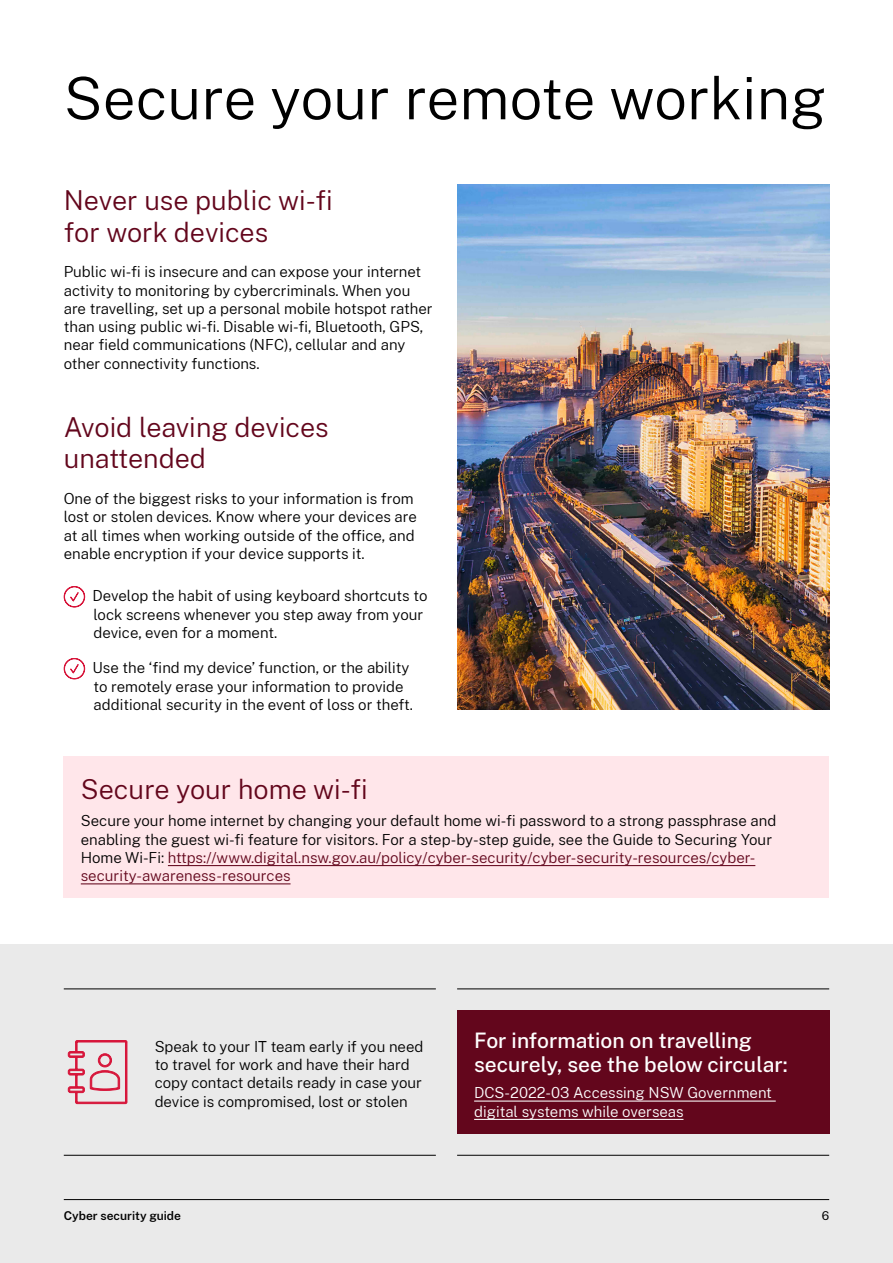
<style>
.page{position:relative;width:893px;height:1263px;background:#fff}
.page>*{position:absolute;margin:0;border:0;box-sizing:border-box;transform-origin:0 0}
.t1{font:300 58.5px "Public Sans";color:#000}
.t2{font:300 27px/31.5px "Public Sans";color:#63061c}
.t3{font:500 21px/24px "Public Sans";color:#fff}
.t4{font:300 15px/18.3px "Public Sans";color:#000}
.t5{font:300 15px/18.3px "Public Sans";color:#fff}
.t6{font:600 12px "Public Sans";color:#000}
.t7{font:12px "Public Sans";color:#000}
.s1{color:#63061c}
</style>
<div class="page">
<div style="left:0;top:945px;width:893px;height:318px;background:#eaeaea"></div>
<svg style="left:64px;top:586px;width:21px;height:21px"></svg>
<svg style="left:64px;top:658px;width:21px;height:21px"></svg>
<img style="left:457px;top:185px;width:372px;height:525px">
<svg style="left:68px;top:1040px;width:59px;height:64px"></svg>
<div style="left:457px;top:1010px;width:372px;height:123px;background:#63061c"></div>
<hr style="left:474px;top:1100px;width:302px;height:1px;background:#fff">
<hr style="left:474px;top:1119px;width:209px;height:1px;background:#fff">
<hr style="left:64px;top:988px;width:372px;height:1px;background:#000">
<hr style="left:457px;top:988px;width:372px;height:1px;background:#000">
<hr style="left:64px;top:1155px;width:372px;height:1px;background:#000">
<hr style="left:457px;top:1155px;width:372px;height:1px;background:#000">
<div style="left:64px;top:757px;width:765px;height:141px;background:#ffe6ea"></div>
<hr style="left:168px;top:865px;width:587px;height:1px;background:#63061c">
<hr style="left:81px;top:883px;width:210px;height:1px;background:#63061c">
<hr style="left:64px;top:1199px;width:765px;height:1px;background:#000">
<h1 class="t1" style="left:64px;top:58px;width:764px">Secure your remote working</h1>
<h2 class="t2" style="left:64px;top:183px;width:270px">Never use public wi-fi for work devices</h2>
<p class="t4" style="left:64px;top:262px;width:370px">Public wi-fi is insecure and can expose your internet activity to monitoring by cybercriminals. When you are travelling, set up a personal mobile hotspot rather than using public wi-fi. Disable wi-fi, Bluetooth, GPS, near field communications (NFC), cellular and any other connectivity functions.</p>
<h2 class="t2" style="left:64px;top:410px;width:266px">Avoid leaving devices unattended</h2>
<p class="t4" style="left:64px;top:489px;width:355px">One of the biggest risks to your information is from lost or stolen devices. Know where your devices are at all times when working outside of the office, and enable encryption if your device supports it.</p>
<p class="t4" style="left:92px;top:586px;width:336px">Develop the habit of using keyboard shortcuts to lock screens whenever you step away from your device, even for a moment.</p>
<p class="t4" style="left:92px;top:658px;width:322px">Use the ‘find my device’ function, or the ability to remotely erase your information to provide additional security in the event of loss or theft.</p>
<h2 class="t2" style="left:81px;top:773px;width:288px">Secure your home wi-fi</h2>
<p class="t4" style="left:81px;top:811px;width:697px">Secure your home internet by changing your default home wi-fi password to a strong passphrase and enabling the guest wi-fi feature for visitors. For a step-by-step guide, see the Guide to Securing Your Home Wi-Fi: <span class="s1">https://www.digital.nsw.gov.au/policy/cyber-security/cyber-security-resources/cyber&shy;security-awareness-resources</span></p>
<p class="t4" style="left:155px;top:1036px;width:270px">Speak to your IT team early if you need to travel for work and have their hard copy contact details ready in case your device is compromised, lost or stolen</p>
<h3 class="t3" style="left:474px;top:1027px;width:315px">For information on travelling securely, see the below circular:</h3>
<p class="t5" style="left:474px;top:1083px;width:299px">DCS-2022-03 Accessing NSW Government digital systems while overseas</p>
<p class="t6" style="left:64px;top:1207px;width:119px">Cyber security guide</p>
<p class="t7" style="left:822px;top:1207px;width:9px">6</p>
</div>
